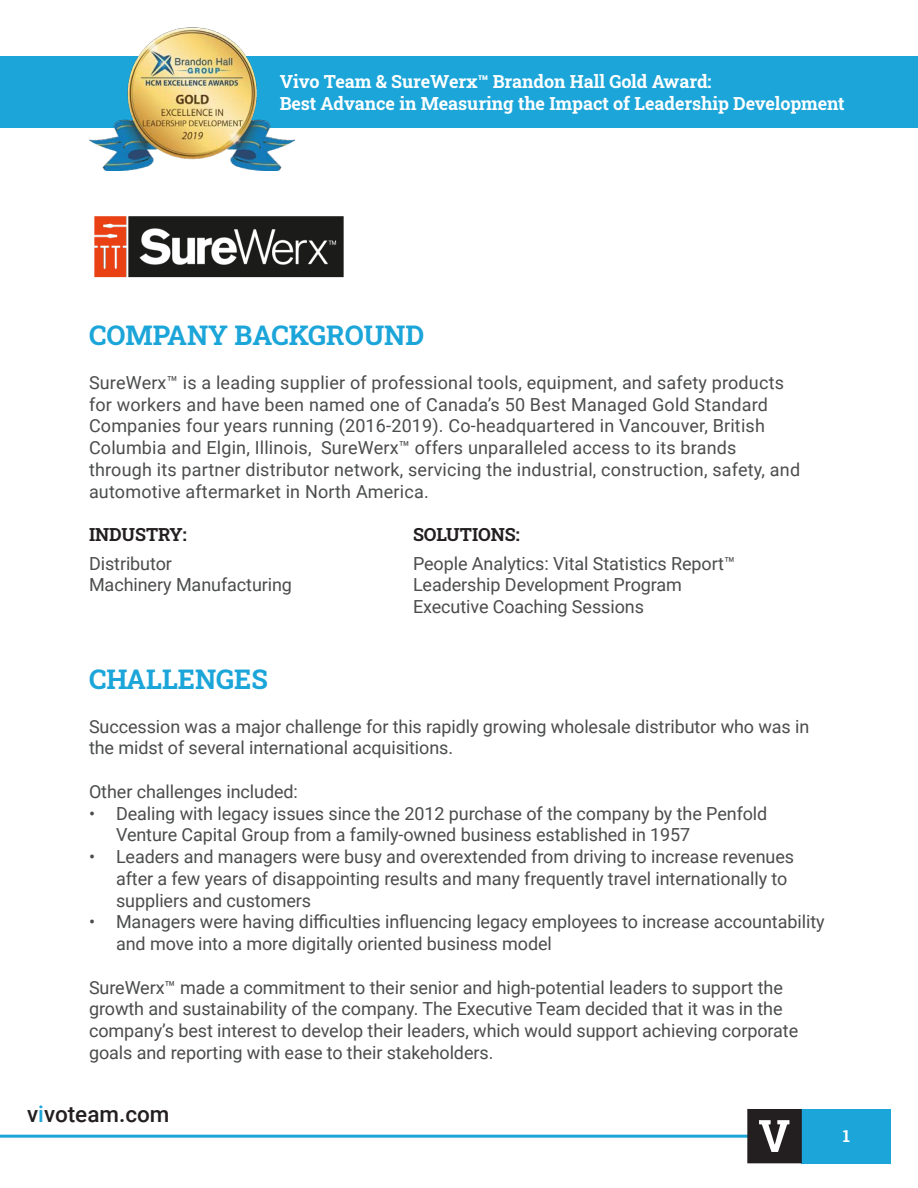
<style>
.page{position:relative;width:918px;height:1188px;background:#fff}
.page>*{position:absolute;margin:0;border:0;box-sizing:border-box;transform-origin:0 0}
.t1{font:700 27px "Roboto Slab";color:#1ba5d9}
.t2{font:500 22.5px "Roboto";color:#231f20}
.t3{font:18px/21.8px "Roboto";letter-spacing:-.005em;color:#4b4c4d}
.t4{font:700 18px "Roboto Slab";letter-spacing:-.005em;color:#fff}
.t5{font:700 18px "Roboto Slab";letter-spacing:-.005em;color:#231f20}
.t6{font:700 16.5px "Roboto Slab";color:#fff}
.s1{color:#1ba5d9}
</style>
<div class="page">
<hr style="left:0;top:1135px;width:891px;height:3px;background:#1ba5d9">
<div style="left:802px;top:1109px;width:89px;height:54px;background:#1ba5d9"></div>
<svg style="left:747px;top:1109px;width:55px;height:54px;background:#434041"></svg>
<img style="left:94px;top:216px;width:250px;height:62px">
<div style="left:0;top:56px;width:918px;height:71px;background:#1ba5d9"></div>
<img style="left:89px;top:27px;width:206px;height:143px">
<p class="t4" style="left:280px;top:69px;width:433px">Vivo Team &amp; SureWerx™ Brandon Hall Gold Award:</p>
<p class="t4" style="left:280px;top:91px;width:567px">Best Advance in Measuring the Impact of Leadership Development</p>
<p class="t1" style="left:89px;top:317px;width:337px">COMPANY BACKGROUND</p>
<p class="t3" style="left:89px;top:371px;width:713px">SureWerx™ is a leading supplier of professional tools, equipment, and safety products for workers and have been named one of Canada’s 50 Best Managed Gold Standard Companies four years running (2016-2019). Co-headquartered in Vancouver, British Columbia and Elgin, Illinois, SureWerx™ offers unparalleled access to its brands through its partner distributor network, servicing the industrial, construction, safety, and automotive aftermarket in North America.</p>
<p class="t5" style="left:89px;top:522px;width:99px">INDUSTRY:</p>
<p class="t5" style="left:413px;top:522px;width:108px">SOLUTIONS:</p>
<p class="t3" style="left:89px;top:552px;width:84px">Distributor</p>
<p class="t3" style="left:413px;top:552px;width:324px">People Analytics: Vital Statistics Report™</p>
<p class="t3" style="left:89px;top:573px;width:205px">Machinery Manufacturing</p>
<p class="t3" style="left:413px;top:573px;width:270px">Leadership Development Program</p>
<p class="t3" style="left:413px;top:595px;width:232px">Executive Coaching Sessions</p>
<p class="t1" style="left:89px;top:661px;width:180px">CHALLENGES</p>
<p class="t3" style="left:89px;top:715px;width:722px">Succession was a major challenge for this rapidly growing wholesale distributor who was in the midst of several international acquisitions.</p>
<p class="t3" style="left:89px;top:780px;width:210px">Other challenges included:</p>
<p class="t3" style="left:116px;top:802px;width:653px;text-indent:-27px">• Dealing with legacy issues since the 2012 purchase of the company by the Penfold<br>Venture Capital Group from a family-owned business established in 1957</p>
<p class="t3" style="left:116px;top:845px;width:680px;text-indent:-27px">• Leaders and managers were busy and overextended from driving to increase revenues after a few years of disappointing results and many frequently travel internationally to suppliers and customers</p>
<p class="t3" style="left:116px;top:910px;width:710px;text-indent:-27px">• Managers were having difficulties influencing legacy employees to increase accountability and move into a more digitally oriented business model</p>
<p class="t3" style="left:89px;top:976px;width:711px">SureWerx™ made a commitment to their senior and high-potential leaders to support the growth and sustainability of the company. The Executive Team decided that it was in the company’s best interest to develop their leaders, which would support achieving corporate goals and reporting with ease to their stakeholders.</p>
<p class="t2" style="left:27px;top:1098px;width:144px">v<span class="s1">i</span>voteam.com</p>
<p class="t6" style="left:843px;top:1124px;width:9px">1</p>
</div>
